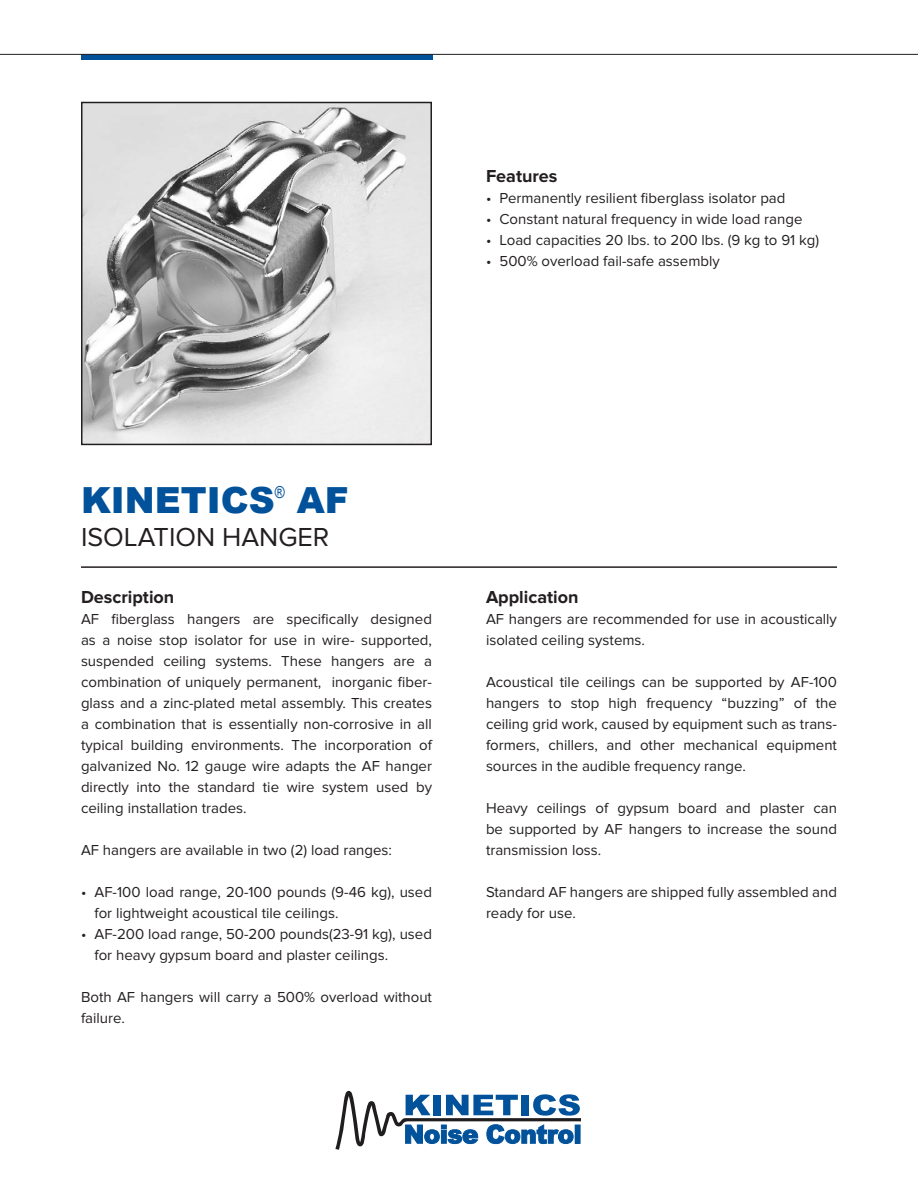
<style>
.page{position:relative;width:918px;height:1188px;background:#fff}
.page>*{position:absolute;margin:0;border:0;box-sizing:border-box;transform-origin:0 0}
.t1{font:900 36px "Arial";color:#01529a}
.t2{font:27px "Proxima Nova";color:#231f20}
.t3{font:700 18px "Proxima Nova";color:#231f20}
.t4{font:15px/21px "Proxima Nova";color:#231f20}
</style>
<div class="page">
<img style="left:84px;top:105px;width:345px;height:337px">
<div style="left:81px;top:102px;width:351px;height:343px;border:2px solid #231f20"></div>
<div style="left:81px;top:54px;width:351px;height:5px;background:#01529a"></div>
<hr style="left:0;top:54px;width:918px;height:1px;background:#231f20">
<hr style="left:81px;top:566px;width:756px;height:2px;background:#231f20">
<svg style="left:335px;top:1091px;width:246px;height:59px"></svg>
<div style="left:575px;top:1125px;width:5px;height:18px;background:#01529a"></div>
<p class="t3" style="left:486px;top:166px;width:73px">Features</p>
<p class="t4" style="left:486px;top:188px;width:301px">• Permanently resilient fiberglass isolator pad</p>
<p class="t4" style="left:486px;top:209px;width:318px">• Constant natural frequency in wide load range</p>
<p class="t4" style="left:486px;top:230px;width:335px">• Load capacities 20 lbs. to 200 lbs. (9 kg to 91 kg)</p>
<p class="t4" style="left:486px;top:251px;width:235px">• 500% overload fail-safe assembly</p>
<p class="t1" style="left:81px;top:474px;width:269px">KINETICS<sup>®</sup> AF</p>
<p class="t2" style="left:81px;top:521px;width:250px">ISOLATION HANGER</p>
<p class="t3" style="left:81px;top:586px;width:95px">Description</p>
<p class="t4" style="left:81px;top:608px;width:353px;text-align:justify">AF fiberglass hangers are specifically designed as a noise stop isolator for use in wire- supported, suspended ceiling systems. These hangers are a combination of uniquely permanent, inorganic fiber&shy;glass and a zinc-plated metal assembly. This creates a combination that is essentially non-corrosive in all typical building environments. The incorporation of galvanized No. 12 gauge wire adapts the AF hanger directly into the standard tie wire system used by ceiling installation trades.</p>
<p class="t4" style="left:81px;top:839px;width:313px">AF hangers are available in two (2) load ranges:</p>
<p class="t4" style="left:95px;top:881px;width:339px;text-indent:-14px">• AF-100 load range, 20-100 pounds (9-46 kg), used for lightweight acoustical tile ceilings.</p>
<p class="t4" style="left:95px;top:923px;width:339px;text-indent:-14px">• AF-200 load range, 50-200 pounds(23-91 kg), used for heavy gypsum board and plaster ceilings.</p>
<p class="t4" style="left:81px;top:986px;width:353px">Both AF hangers will carry a 500% overload without failure.</p>
<p class="t3" style="left:486px;top:586px;width:94px">Application</p>
<p class="t4" style="left:486px;top:608px;width:353px">AF hangers are recommended for use in acoustically isolated ceiling systems.</p>
<p class="t4" style="left:486px;top:671px;width:353px;text-align:justify">Acoustical tile ceilings can be supported by AF-100 hangers to stop high frequency “buzzing” of the ceiling grid work, caused by equipment such as trans&shy;formers, chillers, and other mechanical equipment sources in the audible frequency range.</p>
<p class="t4" style="left:486px;top:797px;width:353px;text-align:justify">Heavy ceilings of gypsum board and plaster can be supported by AF hangers to increase the sound transmission loss.</p>
<p class="t4" style="left:486px;top:881px;width:353px">Standard AF hangers are shipped fully assembled and ready for use.</p>
</div>
